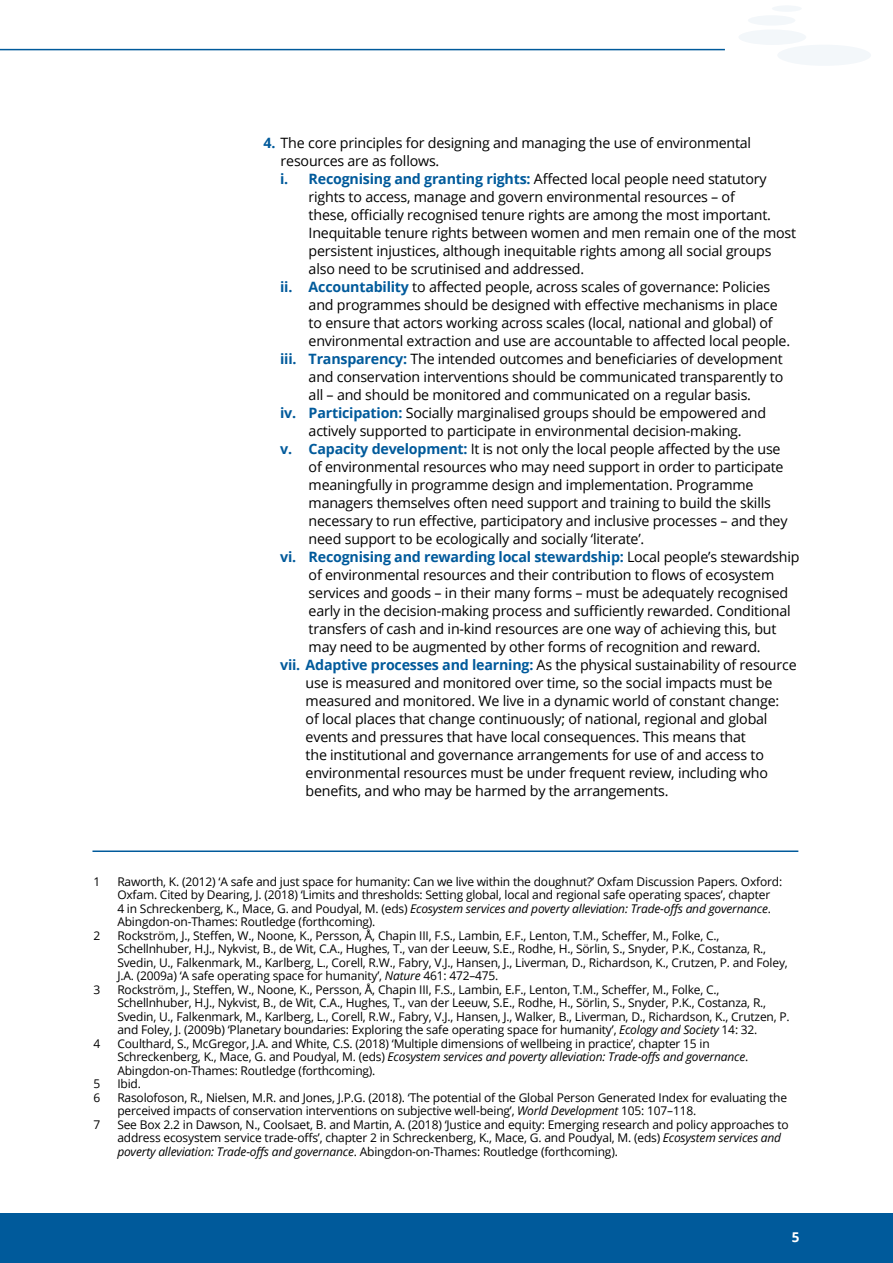
<style>
.page{position:relative;width:893px;height:1263px;background:#fff}
.page>*{position:absolute;margin:0;border:0;box-sizing:border-box;transform-origin:0 0}
.t1{font:14.25px/18px "Open Sans";letter-spacing:-.015em;color:#000}
.t2{font:700 13.5px "Open Sans";color:#fff}
.References{font:12px/13.5px "Open Sans";letter-spacing:-.015em;color:#000}
.s1{font-weight:700;color:#005a9b}
.s2{font-style:italic}
</style>
<div class="page">
<div style="left:777px;top:45px;width:94px;height:21px;background:#f3f7fa;border-radius:50%"></div>
<div style="left:738px;top:29px;width:68px;height:16px;background:#f3f7fa;border-radius:50%"></div>
<div style="left:748px;top:15px;width:47px;height:11px;background:#f3f7fa;border-radius:50%"></div>
<div style="left:772px;top:5px;width:30px;height:7px;background:#f3f7fa;border-radius:50%"></div>
<hr style="left:0;top:49px;width:725px;height:1px;background:#005a9b">
<div style="left:0;top:1214px;width:893px;height:49px;background:#005a9b"></div>
<hr style="left:92px;top:850px;width:706px;height:2px;background:#005a9b">
<p class="t1" style="left:281px;top:133px;width:472px;text-indent:-17px"><span class="s1">4.</span> The core principles for designing and managing the use of environmental resources are as follows.</p>
<p class="t1" style="left:309px;top:169px;width:489px;text-indent:-28px"><span class="s1">i. Recognising and granting rights:</span> Affected local people need statutory rights to access, manage and govern environmental resources – of<br>these, officially recognised tenure rights are among the most important.<br>Inequitable tenure rights between women and men remain one of the most persistent injustices, although inequitable rights among all social groups also need to be scrutinised and addressed.</p>
<p class="t1" style="left:309px;top:277px;width:483px;text-indent:-28px"><span class="s1">ii. Accountability</span> to affected people, across scales of governance: Policies and programmes should be designed with effective mechanisms in place to ensure that actors working across scales (local, national and global) of environmental extraction and use are accountable to affected local people.</p>
<p class="t1" style="left:309px;top:349px;width:476px;text-align:justify;text-indent:-28px"><span class="s1">iii. Transparency:</span> The intended outcomes and beneficiaries of development and conservation interventions should be communicated transparently to all – and should be monitored and communicated on a regular basis.</p>
<p class="t1" style="left:280px;top:403px;width:487px;text-align:center"><span class="s1">iv. Participation:</span> Socially marginalised groups should be empowered and actively supported to participate in environmental decision-making.</p>
<p class="t1" style="left:309px;top:439px;width:480px;text-indent:-28px"><span class="s1">v. Capacity development:</span> It is not only the local people affected by the use of environmental resources who may need support in order to participate meaningfully in programme design and implementation. Programme managers themselves often need support and training to build the skills necessary to run effective, participatory and inclusive processes – and they need support to be ecologically and socially ‘literate’.</p>
<p class="t1" style="left:309px;top:547px;width:492px;text-indent:-28px"><span class="s1">vi. Recognising and rewarding local stewardship:</span> Local people’s stewardship of environmental resources and their contribution to flows of ecosystem services and goods – in their many forms – must be adequately recognised early in the decision-making process and sufficiently rewarded. Conditional transfers of cash and in-kind resources are one way of achieving this, but may need to be augmented by other forms of recognition and reward.</p>
<p class="t1" style="left:306px;top:655px;width:492px;text-indent:-26px"><span class="s1">vii. Adaptive processes and learning:</span> As the physical sustainability of resource use is measured and monitored over time, so the social impacts must be measured and monitored. We live in a dynamic world of constant change:<br>of local places that change continuously; of national, regional and global events and pressures that have local consequences. This means that<br>the institutional and governance arrangements for use of and access to environmental resources must be under frequent review, including who benefits, and who may be harmed by the arrangements.</p>
<p class="References" style="left:93px;top:874px;width:8px">1</p>
<p class="References" style="left:117px;top:874px;width:666px">Raworth, K. (2012) ‘A safe and just space for humanity: Can we live within the doughnut?’ Oxfam Discussion Papers. Oxford:<br>Oxfam. Cited by Dearing, J. (2018) ‘Limits and thresholds: Setting global, local and regional safe operating spaces’, chapter<br>4 in Schreckenberg, K., Mace, G. and Poudyal, M. (eds) <span class="s2">Ecosystem services and poverty alleviation: Trade-offs and governance</span>.<br>Abingdon-on-Thames: Routledge (forthcoming).</p>
<p class="References" style="left:93px;top:928px;width:8px">2</p>
<p class="References" style="left:117px;top:928px;width:672px">Rockström, J., Steffen, W., Noone, K., Persson, Å, Chapin III, F.S., Lambin, E.F., Lenton, T.M., Scheffer, M., Folke, C., Schellnhuber, H.J., Nykvist, B., de Wit, C.A., Hughes, T., van der Leeuw, S.E., Rodhe, H., Sörlin, S., Snyder, P.K., Costanza, R., Svedin, U., Falkenmark, M., Karlberg, L., Corell, R.W., Fabry, V.J., Hansen, J., Liverman, D., Richardson, K., Crutzen, P. and Foley, J.A. (2009a) ‘A safe operating space for humanity’, <span class="s2">Nature</span> 461: 472–475.</p>
<p class="References" style="left:93px;top:982px;width:8px">3</p>
<p class="References" style="left:117px;top:982px;width:674px">Rockström, J., Steffen, W., Noone, K., Persson, Å, Chapin III, F.S., Lambin, E.F., Lenton, T.M., Scheffer, M., Folke, C., Schellnhuber, H.J., Nykvist, B., de Wit, C.A., Hughes, T., van der Leeuw, S.E., Rodhe, H., Sörlin, S., Snyder, P.K., Costanza, R., Svedin, U., Falkenmark, M., Karlberg, L., Corell, R.W., Fabry, V.J., Hansen, J., Walker, B., Liverman, D., Richardson, K., Crutzen, P. and Foley, J. (2009b) ‘Planetary boundaries: Exploring the safe operating space for humanity’, <span class="s2">Ecology and Society</span> 14: 32.</p>
<p class="References" style="left:93px;top:1036px;width:8px">4</p>
<p class="References" style="left:117px;top:1036px;width:632px">Coulthard, S., McGregor, J.A. and White, C.S. (2018) ‘Multiple dimensions of wellbeing in practice’, chapter 15 in<br>Schreckenberg, K., Mace, G. and Poudyal, M. (eds) <span class="s2">Ecosystem services and poverty alleviation: Trade-offs and governance</span>.<br>Abingdon-on-Thames: Routledge (forthcoming).</p>
<p class="References" style="left:93px;top:1077px;width:8px">5</p>
<p class="References" style="left:117px;top:1077px;width:25px">Ibid.</p>
<p class="References" style="left:93px;top:1090px;width:8px">6</p>
<p class="References" style="left:117px;top:1090px;width:671px">Rasolofoson, R., Nielsen, M.R. and Jones, J.P.G. (2018). ‘The potential of the Global Person Generated Index for evaluating the perceived impacts of conservation interventions on subjective well-being’, <span class="s2">World Development</span> 105: 107–118.</p>
<p class="References" style="left:93px;top:1117px;width:8px">7</p>
<p class="References" style="left:117px;top:1117px;width:673px">See Box 2.2 in Dawson, N., Coolsaet, B. and Martin, A. (2018) ‘Justice and equity: Emerging research and policy approaches to address ecosystem service trade-offs’, chapter 2 in Schreckenberg, K., Mace, G. and Poudyal, M. (eds) <span class="s2">Ecosystem services and poverty alleviation: Trade-offs and governance</span>. Abingdon-on-Thames: Routledge (forthcoming).</p>
<p class="t2" style="left:792px;top:1228px;width:9px">5</p>
</div>
